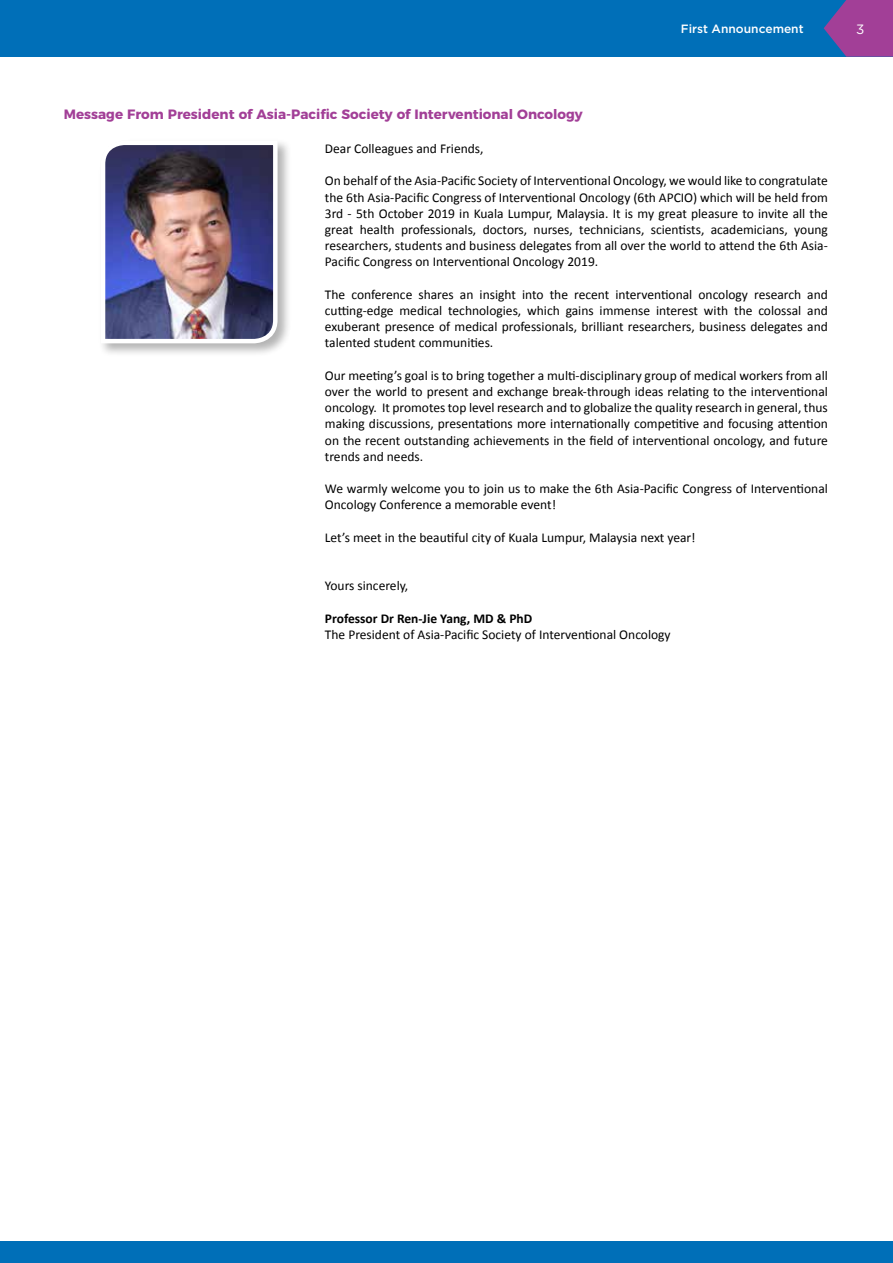
<style>
.page{position:relative;width:893px;height:1263px;background:#fff}
.page>*{position:absolute;margin:0;border:0;box-sizing:border-box;transform-origin:0 0}
.t1{font:13.5px/16.2px "Calibri";color:#000;text-align:justify}
.t2{font:700 13.5px "Montserrat";color:#a23f97}
.t3{font:700 13.5px "Calibri";color:#000}
.t4{font:13.5px "Gotham";color:#fff}
.t5{font:500 12px "Gotham";color:#fff}
</style>
<div class="page">
<div style="left:0;top:0;width:893px;height:57px;background:#006fb8"></div>
<div style="left:0;top:1242px;width:893px;height:21px;background:#006fb8"></div>
<svg style="left:824px;top:0;width:69px;height:57px"></svg>
<div style="left:99px;top:138px;width:193px;height:220px;background:#000;opacity:.3"></div>
<img style="left:99px;top:138px;width:181px;height:208px">
<p class="t5" style="left:681px;top:21px;width:124px">First Announcement</p>
<p class="t4" style="left:856px;top:20px;width:10px">3</p>
<p class="t2" style="left:64px;top:103px;width:520px">Message From President of Asia-Pacific Society of Interventional Oncology</p>
<p class="t1" style="left:325px;top:141px;width:160px">Dear Colleagues and Friends,</p>
<p class="t1" style="left:325px;top:174px;width:504px">On behalf of the Asia-Pacific Society of Interventional Oncology, we would like to congratulate the 6th Asia-Pacific Congress of Interventional Oncology (6th APCIO) which will be held from 3rd - 5th October 2019 in Kuala Lumpur, Malaysia. It is my great pleasure to invite all the great health professionals, doctors, nurses, technicians, scientists, academicians, young researchers, students and business delegates from all over the world to attend the 6th Asia-Pacific Congress on Interventional Oncology 2019.</p>
<p class="t1" style="left:325px;top:287px;width:504px">The conference shares an insight into the recent interventional oncology research and cutting-edge medical technologies, which gains immense interest with the colossal and exuberant presence of medical professionals, brilliant researchers, business delegates and talented student communities.</p>
<p class="t1" style="left:325px;top:368px;width:504px">Our meeting’s goal is to bring together a multi-disciplinary group of medical workers from all over the world to present and exchange break-through ideas relating to the interventional oncology. It promotes top level research and to globalize the quality research in general, thus making discussions, presentations more internationally competitive and focusing attention on the recent outstanding achievements in the field of interventional oncology, and future trends and needs.</p>
<p class="t1" style="left:325px;top:482px;width:504px">We warmly welcome you to join us to make the 6th Asia-Pacific Congress of Interventional<br>Oncology Conference a memorable event!</p>
<p class="t1" style="left:325px;top:530px;width:372px">Let’s meet in the beautiful city of Kuala Lumpur, Malaysia next year!</p>
<p class="t1" style="left:325px;top:579px;width:85px">Yours sincerely,</p>
<p class="t3" style="left:325px;top:613px;width:209px">Professor Dr Ren-Jie Yang, MD &amp; PhD</p>
<p class="t1" style="left:325px;top:627px;width:347px">The President of Asia-Pacific Society of Interventional Oncology</p>
</div>
